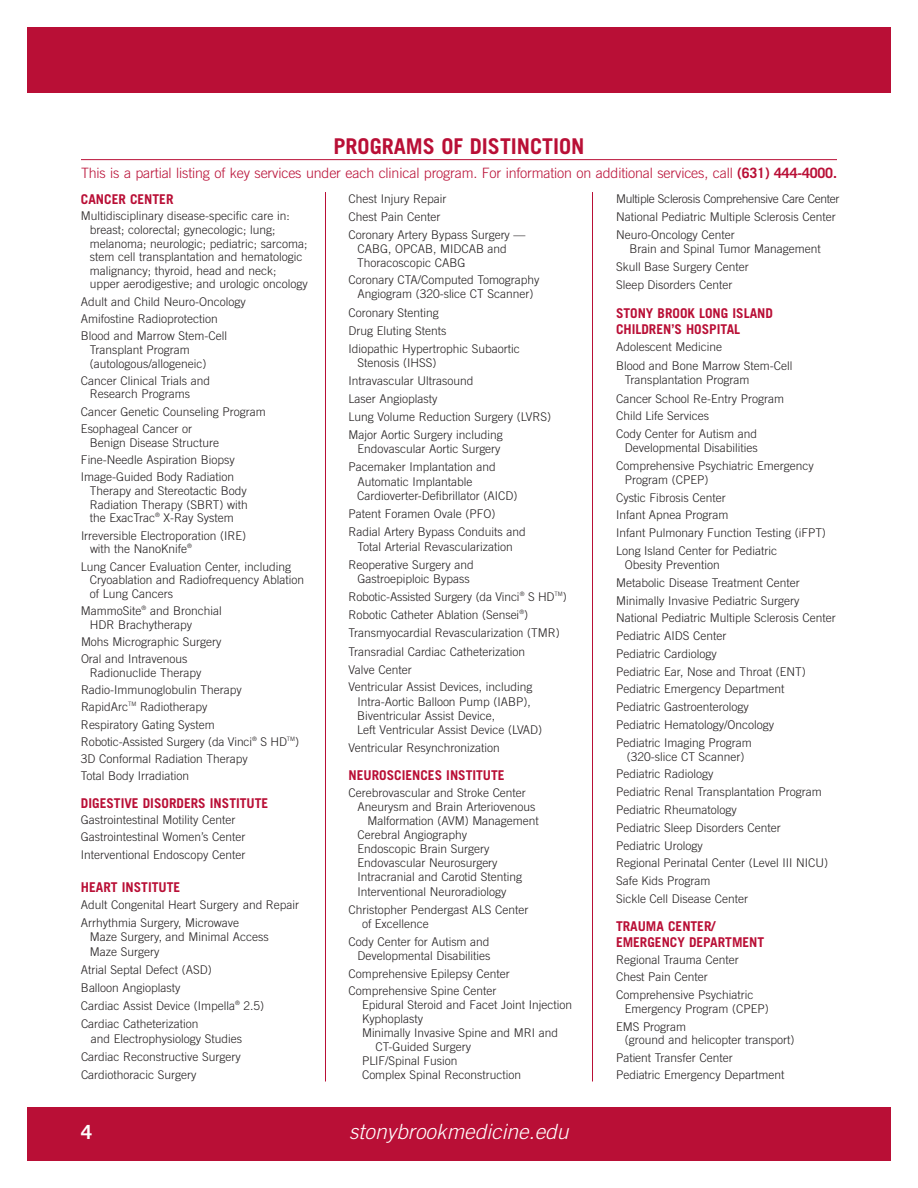
<style>
.page{position:relative;width:918px;height:1188px;background:#fff}
.page>*{position:absolute;margin:0;border:0;box-sizing:border-box;transform-origin:0 0}
.t1{font:700 21.75px "Trade Gothic";color:#b90f36}
.t2{font:italic 300 21px "Trade Gothic";color:#fff}
.t3{font:700 19.5px "Trade Gothic";color:#fff}
.t4{font:300 14.25px "Trade Gothic";letter-spacing:-.01em;color:#b90f36}
.t5{font:700 13.5px/16.2px "Trade Gothic";color:#b90f36}
.t6{font:300 12px/17.7px "Trade Gothic";color:#231f20}
.s1{font-weight:700}
</style>
<div class="page">
<div style="left:27px;top:27px;width:864px;height:65px;background:#b90f36"></div>
<hr style="left:81px;top:159px;width:756px;height:1px;background:#b90f36">
<hr style="left:325px;top:192px;width:1px;height:890px;background:#b90f36">
<hr style="left:592px;top:192px;width:1px;height:890px;background:#b90f36">
<div style="left:27px;top:1107px;width:864px;height:54px;background:#b90f36"></div>
<h1 class="t1" style="left:333px;top:138px;width:253px">PROGRAMS OF DISTINCTION</h1>
<p class="t4" style="left:81px;top:167px;width:758px">This is a partial listing of key services under each clinical program. For information on additional services, call <span class="s1">(631) 444-4000.</span></p>
<p class="t5" style="left:81px;top:192px;width:94px">CANCER CENTER</p>
<p class="t6" style="left:90px;top:210px;width:219px;line-height:13.6px;text-indent:-9px">Multidisciplinary disease-specific care in: breast; colorectal; gynecologic; lung; melanoma; neurologic; pediatric; sarcoma; stem cell transplantation and hematologic malignancy; thyroid, head and neck; upper aerodigestive; and urologic oncology</p>
<p class="t6" style="left:81px;top:294px;width:166px">Adult and Child Neuro-Oncology<br>Amifostine Radioprotection<br>Blood and Marrow Stem-Cell</p>
<p class="t6" style="left:90px;top:344px;width:118px;line-height:13.6px">Transplant Program (autologous/allogeneic)</p>
<p class="t6" style="left:90px;top:375px;width:122px;line-height:13.6px;text-indent:-9px">Cancer Clinical Trials and<br>Research Programs</p>
<p class="t6" style="left:81px;top:404px;width:186px">Cancer Genetic Counseling Program<br>Esophageal Cancer or</p>
<p class="t6" style="left:81px;top:435px;width:155px;text-align:center">Benign Disease Structure<br>Fine-Needle Aspiration Biopsy<br>Image-Guided Body Radiation</p>
<p class="t6" style="left:90px;top:485px;width:159px;line-height:13.6px;text-align:justify">Therapy and Stereotactic Body Radiation Therapy (SBRT) with the ExacTrac<sup>®</sup> X-Ray System</p>
<p class="t6" style="left:90px;top:530px;width:158px;line-height:13.6px;text-indent:-9px">Irreversible Electroporation (IRE) with the NanoKnife<sup>®</sup></p>
<p class="t6" style="left:90px;top:560px;width:216px;line-height:13.6px;text-indent:-9px">Lung Cancer Evaluation Center, including<br>Cryoablation and Radiofrequency Ablation of Lung Cancers</p>
<p class="t6" style="left:90px;top:605px;width:133px;line-height:13.6px;text-indent:-9px">MammoSite<sup>®</sup> and Bronchial<br>HDR Brachytherapy</p>
<p class="t6" style="left:81px;top:634px;width:142px">Mohs Micrographic Surgery<br>Oral and Intravenous</p>
<p class="t6" style="left:81px;top:665px;width:220px;line-height:17.2px;text-indent:9px">Radionuclide Therapy<br>Radio-Immunoglobulin Therapy<br>RapidArc<sup>TM</sup> Radiotherapy<br>Respiratory Gating System<br>Robotic-Assisted Surgery (da Vinci<sup>®</sup> S HD<sup>TM</sup>)<br>3D Conformal Radiation Therapy<br>Total Body Irradiation</p>
<p class="t5" style="left:81px;top:796px;width:189px">DIGESTIVE DISORDERS INSTITUTE</p>
<p class="t6" style="left:81px;top:812px;width:166px">Gastrointestinal Motility Center<br>Gastrointestinal Women’s Center<br>Interventional Endoscopy Center</p>
<p class="t5" style="left:81px;top:880px;width:101px">HEART INSTITUTE</p>
<p class="t6" style="left:81px;top:896px;width:220px;line-height:18.3px">Adult Congenital Heart Surgery and Repair<br>Arrhythmia Surgery, Microwave</p>
<p class="t6" style="left:90px;top:931px;width:181px;line-height:14.4px">Maze Surgery, and Minimal Access<br>Maze Surgery</p>
<p class="t6" style="left:81px;top:961px;width:185px;line-height:18.3px">Atrial Septal Defect (ASD)<br>Balloon Angioplasty<br>Cardiac Assist Device (Impella<sup>®</sup> 2.5)<br>Cardiac Catheterization</p>
<p class="t6" style="left:81px;top:1030px;width:163px;line-height:18.3px;text-align:justify;text-indent:10px">and Electrophysiology Studies Cardiac Reconstructive Surgery Cardiothoracic Surgery</p>
<p class="t6" style="left:349px;top:191px;width:179px">Chest Injury Repair<br>Chest Pain Center<br>Coronary Artery Bypass Surgery —</p>
<p class="t6" style="left:357px;top:243px;width:151px;line-height:14px">CABG, OPCAB, MIDCAB and<br>Thoracoscopic CABG</p>
<p class="t6" style="left:349px;top:274px;width:193px;line-height:14px;text-align:center">Coronary CTA/Computed Tomography<br>Angiogram (320-slice CT Scanner)</p>
<p class="t6" style="left:349px;top:304px;width:173px;line-height:18.1px">Coronary Stenting<br>Drug Eluting Stents<br>Idiopathic Hypertrophic Subaortic</p>
<p class="t6" style="left:349px;top:355px;width:204px;text-indent:9px">Stenosis (IHSS)<br>Intravascular Ultrasound<br>Laser Angioplasty<br>Lung Volume Reduction Surgery (LVRS)<br>Major Aortic Surgery including</p>
<p class="t6" style="left:349px;top:441px;width:154px;line-height:18.1px;text-indent:9px">Endovascular Aortic Surgery<br>Pacemaker Implantation and</p>
<p class="t6" style="left:357px;top:475px;width:162px;line-height:14.4px">Automatic Implantable<br>Cardioverter-Defibrillator (AICD)</p>
<p class="t6" style="left:349px;top:506px;width:179px;line-height:18.1px">Patent Foramen Ovale (PFO)<br>Radial Artery Bypass Conduits and</p>
<p class="t6" style="left:349px;top:538px;width:166px;line-height:18.1px;text-indent:9px">Total Arterial Revascularization<br>Reoperative Surgery and</p>
<p class="t6" style="left:349px;top:571px;width:220px;text-indent:9px">Gastroepiploic Bypass<br>Robotic-Assisted Surgery (da Vinci<sup>®</sup> S HD<sup>TM</sup>)<br>Robotic Catheter Ablation (Sensei<sup>®</sup>)<br>Transmyocardial Revascularization (TMR)<br>Transradial Cardiac Catheterization<br>Valve Center<br>Ventricular Assist Devices, including</p>
<p class="t6" style="left:357px;top:695px;width:186px;line-height:14.1px">Intra-Aortic Balloon Pump (IABP),<br>Biventricular Assist Device,<br>Left Ventricular Assist Device (LVAD)</p>
<p class="t6" style="left:349px;top:740px;width:153px">Ventricular Resynchronization</p>
<p class="t5" style="left:349px;top:768px;width:158px">NEUROSCIENCES INSTITUTE</p>
<p class="t6" style="left:349px;top:785px;width:179px">Cerebrovascular and Stroke Center</p>
<p class="t6" style="left:357px;top:799px;width:180px">Aneurysm and Brain Arteriovenous</p>
<p class="t6" style="left:367px;top:813px;width:173px">Malformation (AVM) Management</p>
<p class="t6" style="left:357px;top:827px;width:111px">Cerebral Angiography</p>
<p class="t6" style="left:357px;top:841px;width:133px">Endoscopic Brain Surgery</p>
<p class="t6" style="left:357px;top:855px;width:142px">Endovascular Neurosurgery</p>
<p class="t6" style="left:357px;top:869px;width:166px">Intracranial and Carotid Stenting</p>
<p class="t6" style="left:357px;top:883px;width:150px">Interventional Neuroradiology</p>
<p class="t6" style="left:362px;top:903px;width:168px;line-height:14.2px;text-indent:-14px">Christopher Pendergast ALS Center of Excellence</p>
<p class="t6" style="left:349px;top:935px;width:143px;line-height:14.1px;text-align:right">Cody Center for Autism and<br>Developmental Disabilities</p>
<p class="t6" style="left:349px;top:966px;width:163px">Comprehensive Epilepsy Center<br>Comprehensive Spine Center</p>
<p class="t6" style="left:362px;top:997px;width:212px">Epidural Steroid and Facet Joint Injection</p>
<p class="t6" style="left:362px;top:1011px;width:63px">Kyphoplasty</p>
<p class="t6" style="left:362px;top:1025px;width:198px">Minimally Invasive Spine and MRI and</p>
<p class="t6" style="left:376px;top:1039px;width:97px">CT-Guided Surgery</p>
<p class="t6" style="left:362px;top:1053px;width:97px">PLIF/Spinal Fusion</p>
<p class="t6" style="left:362px;top:1067px;width:161px">Complex Spinal Reconstruction</p>
<h3 class="t3" style="left:81px;top:1125px;width:12px">4</h3>
<h2 class="t2" style="left:349px;top:1124px;width:225px">stonybrookmedicine.edu</h2>
<p class="t6" style="left:616px;top:191px;width:225px">Multiple Sclerosis Comprehensive Care Center<br>National Pediatric Multiple Sclerosis Center<br>Neuro-Oncology Center</p>
<p class="t6" style="left:616px;top:241px;width:206px;text-indent:14px">Brain and Spinal Tumor Management<br>Skull Base Surgery Center<br>Sleep Disorders Center</p>
<p class="t5" style="left:616px;top:306px;width:158px">STONY BROOK LONG ISLAND<br>CHILDREN’S HOSPITAL</p>
<p class="t6" style="left:616px;top:339px;width:178px;line-height:18.3px">Adolescent Medicine<br>Blood and Bone Marrow Stem-Cell</p>
<p class="t6" style="left:616px;top:372px;width:170px;text-indent:9px">Transplantation Program<br>Cancer School Re-Entry Program<br>Child Life Services<br>Cody Center for Autism and</p>
<p class="t6" style="left:616px;top:440px;width:199px;text-indent:9px">Developmental Disabilities<br>Comprehensive Psychiatric Emergency</p>
<p class="t6" style="left:616px;top:472px;width:211px;text-indent:9px">Program (CPEP)<br>Cystic Fibrosis Center<br>Infant Apnea Program<br>Infant Pulmonary Function Testing (iFPT)<br>Long Island Center for Pediatric</p>
<p class="t6" style="left:616px;top:557px;width:221px;text-indent:9px">Obesity Prevention<br>Metabolic Disease Treatment Center<br>Minimally Invasive Pediatric Surgery<br>National Pediatric Multiple Sclerosis Center<br>Pediatric AIDS Center<br>Pediatric Cardiology<br>Pediatric Ear, Nose and Throat (ENT)<br>Pediatric Emergency Department<br>Pediatric Gastroenterology<br>Pediatric Hematology/Oncology<br>Pediatric Imaging Program</p>
<p class="t6" style="left:616px;top:749px;width:214px;text-indent:11px">(320-slice CT Scanner)<br>Pediatric Radiology<br>Pediatric Renal Transplantation Program<br>Pediatric Rheumatology<br>Pediatric Sleep Disorders Center<br>Pediatric Urology<br>Regional Perinatal Center (Level III NICU)<br>Safe Kids Program<br>Sickle Cell Disease Center</p>
<p class="t5" style="left:616px;top:920px;width:150px">TRAUMA CENTER/<br>EMERGENCY DEPARTMENT</p>
<p class="t6" style="left:616px;top:952px;width:139px">Regional Trauma Center<br>Chest Pain Center<br>Comprehensive Psychiatric</p>
<p class="t6" style="left:616px;top:1001px;width:154px;text-indent:9px">Emergency Program (CPEP)<br>EMS Program</p>
<p class="t6" style="left:616px;top:1032px;width:180px;text-indent:9px">(ground and helicopter transport)<br>Patient Transfer Center<br>Pediatric Emergency Department</p>
</div>
